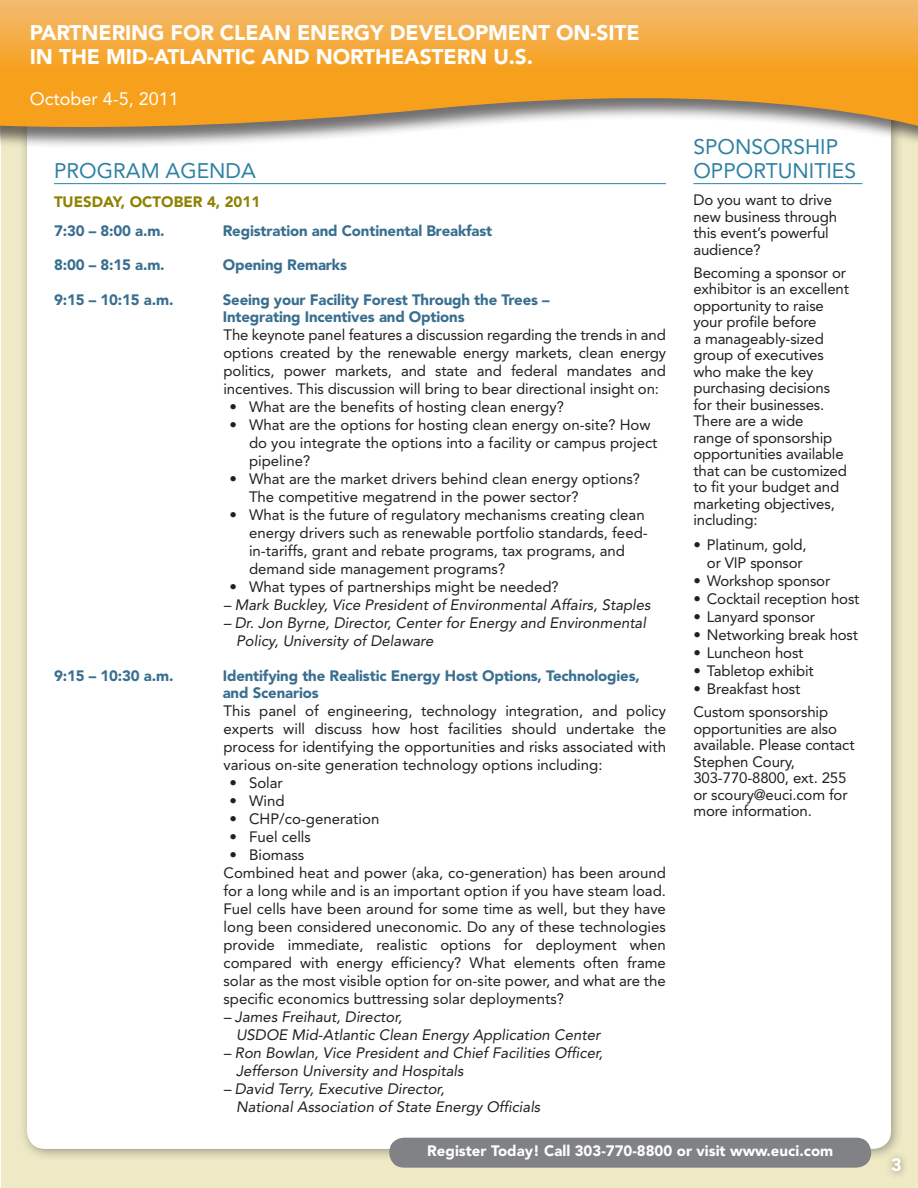
<style>
.page{position:relative;width:918px;height:1188px;background:#fff}
.page>*{position:absolute;margin:0;border:0;box-sizing:border-box;transform-origin:0 0}
.t1{font:900 21px/24px "Avenir LT Std";letter-spacing:-.005em;color:#fff}
.titles{font:21px/24px "Avenir LT Std";color:#2e81a2}
.t2{font:18px "Avenir LT Std";color:#fff}
.t3{font:900 18px "Avenir LT Std";color:#fff}
.Indented_Agenda_Copy{font:15px/16.5px "Avenir LT Std";letter-spacing:-.01em;color:#231f20;text-align:justify}
.agenda_bullets{font:15px/18px "Avenir LT Std";color:#231f20}
.Indented_Agenda_Copy-2{font:italic 15px/18px "Avenir LT Std";color:#231f20}
.agenda_bullets-2{font:900 15px/17.2px "Avenir LT Std";letter-spacing:-.01em;color:#386e8f}
.bullets{font:15px/18px "Avenir LT Std";letter-spacing:-.01em;color:#231f20;text-align:right}
.t4{font:900 15px "Avenir LT Std";color:#fff}
.t5{font:900 15px "Avenir LT Std";color:#8f8100}
</style>
<div class="page">
<div style="left:1px;top:1px;width:917px;height:1187px;background:#efeac5"></div>
<div style="left:18px;top:27px;width:885px;height:1134px;background:#231f20;opacity:.4"></div>
<div style="left:27px;top:36px;width:864px;height:1113px;background:#fff;border-radius:18px"></div>
<div style="left:883px;top:1151px;width:24px;height:28px;background:#231f20;opacity:.52"></div>
<div style="left:389px;top:1138px;width:482px;height:30px;background:#808285;border-radius:15px"></div>
<svg style="left:0;top:0;width:918px;height:259px"></svg>
<hr style="left:54px;top:183px;width:612px;height:1px;background:#2e81a2">
<hr style="left:693px;top:183px;width:169px;height:1px;background:#2e81a2">
<h1 class="t1" style="left:30px;top:21px;width:611px">PARTNERING FOR CLEAN ENERGY DEVELOPMENT ON-SITE<br>IN THE MID-ATLANTIC AND NORTHEASTERN U.S.</h1>
<p class="t2" style="left:30px;top:88px;width:151px">October 4-5, 2011</p>
<p class="titles" style="left:54px;top:159px;width:203px">PROGRAM AGENDA</p>
<p class="t5" style="left:54px;top:192px;width:208px">TUESDAY, OCTOBER 4, 2011</p>
<p class="agenda_bullets-2" style="left:54px;top:222px;width:112px">7:30 – 8:00 a.m.</p>
<p class="agenda_bullets-2" style="left:223px;top:222px;width:271px">Registration and Continental Breakfast</p>
<p class="agenda_bullets-2" style="left:54px;top:257px;width:112px">8:00 – 8:15 a.m.</p>
<p class="agenda_bullets-2" style="left:223px;top:257px;width:126px">Opening Remarks</p>
<p class="agenda_bullets-2" style="left:54px;top:291px;width:121px">9:15 – 10:15 a.m.</p>
<p class="agenda_bullets-2" style="left:223px;top:291px;width:328px">Seeing your Facility Forest Through the Trees –<br>Integrating Incentives and Options</p>
<p class="Indented_Agenda_Copy" style="left:223px;top:326px;width:444px;line-height:18px">The keynote panel features a discussion regarding the trends in and options created by the renewable energy markets, clean energy politics, power markets, and state and federal mandates and incentives. This discussion will bring to bear directional insight on:</p>
<p class="agenda_bullets" style="left:230px;top:398px;width:336px">• What are the benefits of hosting clean energy?</p>
<p class="agenda_bullets" style="left:249px;top:416px;width:410px;text-indent:-20px">• What are the options for hosting clean energy on-site? How do you integrate the options into a facility or campus project pipeline?</p>
<p class="agenda_bullets" style="left:249px;top:470px;width:393px;text-indent:-20px">• What are the market drivers behind clean energy options?<br>The competitive megatrend in the power sector?</p>
<p class="agenda_bullets" style="left:249px;top:506px;width:400px;text-indent:-20px">• What is the future of regulatory mechanisms creating clean energy drivers such as renewable portfolio standards, feed&shy;in-tariffs, grant and rebate programs, tax programs, and demand side management programs?</p>
<p class="agenda_bullets" style="left:230px;top:578px;width:331px">• What types of partnerships might be needed?</p>
<p class="Indented_Agenda_Copy-2" style="left:223px;top:596px;width:429px">– Mark Buckley, Vice President of Environmental Affairs, Staples</p>
<p class="Indented_Agenda_Copy-2" style="left:236px;top:614px;width:412px;text-indent:-13px">– Dr. Jon Byrne, Director, Center for Energy and Environmental<br>Policy, University of Delaware</p>
<p class="agenda_bullets-2" style="left:54px;top:667px;width:121px">9:15 – 10:30 a.m.</p>
<p class="agenda_bullets-2" style="left:223px;top:667px;width:419px">Identifying the Realistic Energy Host Options, Technologies, and Scenarios</p>
<p class="Indented_Agenda_Copy" style="left:223px;top:702px;width:444px;line-height:18px">This panel of engineering, technology integration, and policy experts will discuss how host facilities should undertake the process for identifying the opportunities and risks associated with various on-site generation technology options including:</p>
<p class="agenda_bullets" style="left:230px;top:774px;width:55px">• Solar</p>
<p class="agenda_bullets" style="left:230px;top:792px;width:57px">• Wind</p>
<p class="agenda_bullets" style="left:230px;top:810px;width:151px">• CHP/co-generation</p>
<p class="agenda_bullets" style="left:230px;top:828px;width:83px">• Fuel cells</p>
<p class="agenda_bullets" style="left:230px;top:846px;width:76px">• Biomass</p>
<p class="Indented_Agenda_Copy" style="left:223px;top:864px;width:444px;line-height:18px">Combined heat and power (aka, co-generation) has been around for a long while and is an important option if you have steam load.<br>Fuel cells have been around for some time as well, but they have long been considered uneconomic. Do any of these technologies provide immediate, realistic options for deployment when compared with energy efficiency? What elements often frame solar as the most visible option for on-site power, and what are the specific economics buttressing solar deployments?</p>
<p class="Indented_Agenda_Copy-2" style="left:223px;top:1008px;width:180px">– James Freihaut, Director,</p>
<p class="Indented_Agenda_Copy-2" style="left:236px;top:1026px;width:366px">USDOE Mid-Atlantic Clean Energy Application Center</p>
<p class="Indented_Agenda_Copy-2" style="left:223px;top:1044px;width:381px">– Ron Bowlan, Vice President and Chief Facilities Officer,</p>
<p class="Indented_Agenda_Copy-2" style="left:236px;top:1062px;width:229px">Jefferson University and Hospitals</p>
<p class="Indented_Agenda_Copy-2" style="left:223px;top:1080px;width:223px">– David Terry, Executive Director,</p>
<p class="Indented_Agenda_Copy-2" style="left:236px;top:1098px;width:306px">National Association of State Energy Officials</p>
<p class="titles" style="left:693px;top:135px;width:164px">SPONSORSHIP<br>OPPORTUNITIES</p>
<p class="Indented_Agenda_Copy" style="left:693px;top:192px;width:145px;text-align:left">Do you want to drive new business through this event’s powerful audience?</p>
<p class="Indented_Agenda_Copy" style="left:693px;top:265px;width:157px;text-align:left">Becoming a sponsor or exhibitor is an excellent opportunity to raise your profile before<br>a manageably-sized group of executives who make the key purchasing decisions for their businesses.<br>There are a wide<br>range of sponsorship opportunities available that can be customized to fit your budget and marketing objectives, including:</p>
<p class="bullets" style="left:693px;top:536px;width:115px">• Platinum, gold, or VIP sponsor</p>
<p class="bullets" style="left:693px;top:572px;width:138px">• Workshop sponsor</p>
<p class="bullets" style="left:693px;top:590px;width:168px">• Cocktail reception host</p>
<p class="bullets" style="left:693px;top:608px;width:123px">• Lanyard sponsor</p>
<p class="bullets" style="left:693px;top:626px;width:166px">• Networking break host</p>
<p class="bullets" style="left:693px;top:644px;width:112px">• Luncheon host</p>
<p class="bullets" style="left:693px;top:662px;width:122px">• Tabletop exhibit</p>
<p class="bullets" style="left:693px;top:680px;width:108px">• Breakfast host</p>
<p class="Indented_Agenda_Copy" style="left:693px;top:704px;width:163px;text-align:left">Custom sponsorship opportunities are also available. Please contact<br>Stephen Coury,<br>303-770-8800, ext. 255 or scoury@euci.com for more information.</p>
<p class="t4" style="left:427px;top:1142px;width:407px">Register Today! Call 303-770-8800 or visit www.euci.com</p>
<p class="t3" style="left:891px;top:1153px;width:12px">3</p>
</div>
